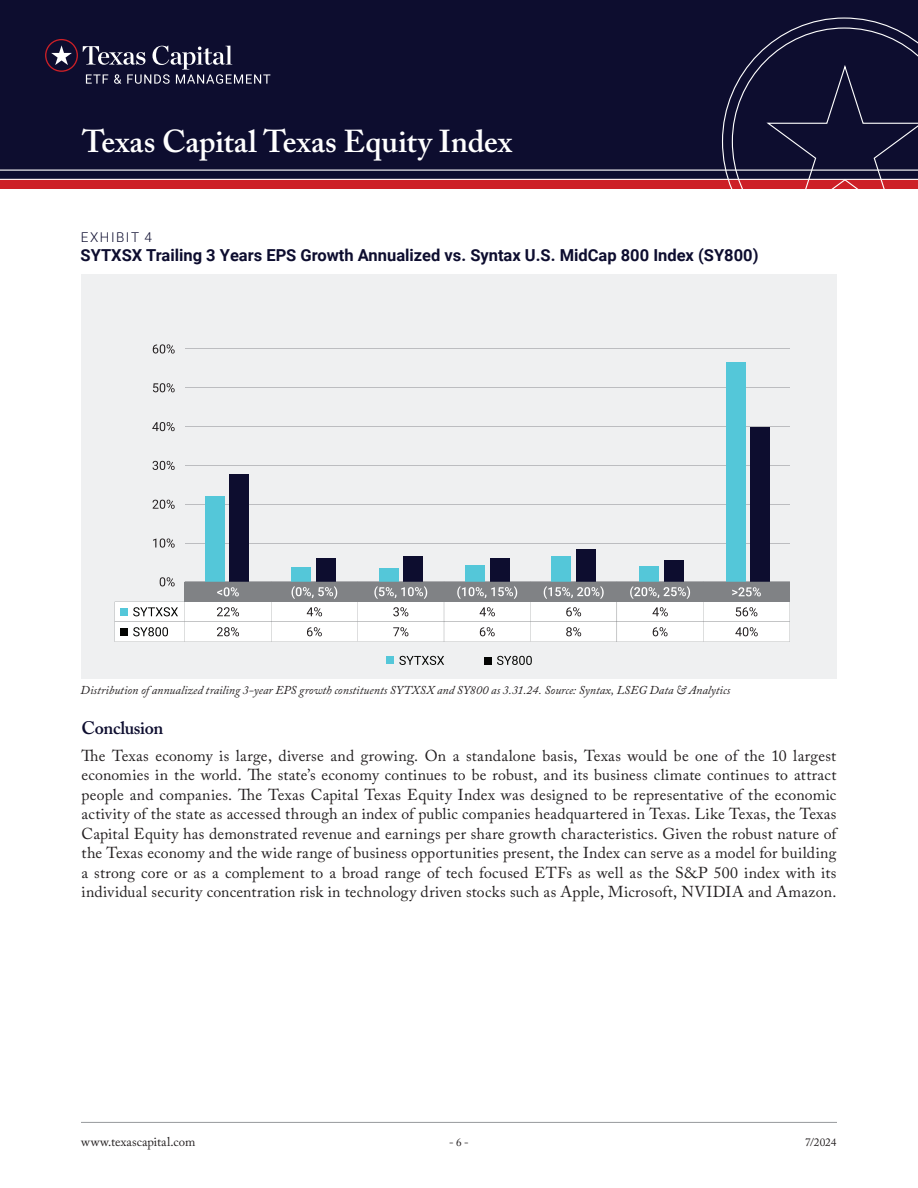
<style>
.page{position:relative;width:918px;height:1188px;background:#fff}
.page>*{position:absolute;margin:0;border:0;box-sizing:border-box;transform-origin:0 0}
.t1{font:600 31.5px "Adobe Caslon Pro";color:#fff}
.Caslon_Subheader{font:600 18px "Adobe Caslon Pro";letter-spacing:-.02em;color:#0d0d2f}
.t2{font:700 16.5px "Roboto";color:#0d0d2f}
.Body_Text{font:15.75px/19.5px "Adobe Caslon Pro";letter-spacing:.015em;color:#231f20;text-align:justify}
.t3{font:300 13.5px "Roboto";letter-spacing:.115em;color:#0d0d2f}
.t4{font:12.75px "Adobe Caslon Pro";letter-spacing:.005em;color:#231f20}
.Disclaimer{font:italic 12px "Adobe Caslon Pro";letter-spacing:.005em;color:#231f20}
.t5{font:11.25px "Adobe Caslon Pro";color:#231f20}
</style>
<div class="page">
<hr style="left:81px;top:1122px;width:756px;height:1px;background:#97999c">
<div style="left:0;top:0;width:918px;height:189px;background:#0d0d2f"></div>
<svg style="left:0;top:17px;width:918px;height:172px"></svg>
<div style="left:81px;top:274px;width:756px;height:405px;background:#eff0f1"></div>
<hr style="left:185px;top:349px;width:605px;height:1px;background:#bcbdc0">
<hr style="left:185px;top:388px;width:605px;height:1px;background:#bcbdc0">
<hr style="left:185px;top:426px;width:605px;height:1px;background:#bcbdc0">
<hr style="left:185px;top:465px;width:605px;height:1px;background:#bcbdc0">
<hr style="left:185px;top:504px;width:605px;height:1px;background:#bcbdc0">
<hr style="left:185px;top:543px;width:605px;height:1px;background:#bcbdc0">
<svg style="left:153px;top:461px;width:22px;height:9px"></svg>
<svg style="left:153px;top:500px;width:22px;height:9px"></svg>
<svg style="left:153px;top:538px;width:22px;height:10px"></svg>
<div style="left:386px;top:656px;width:8px;height:8px;background:#54c7d9"></div>
<svg style="left:399px;top:656px;width:45px;height:9px"></svg>
<div style="left:484px;top:657px;width:8px;height:8px;background:#040503"></div>
<svg style="left:497px;top:656px;width:35px;height:9px"></svg>
<div style="left:205px;top:496px;width:20px;height:86px;background:#54c7d9"></div>
<div style="left:230px;top:474px;width:19px;height:108px;background:#0d0d2f"></div>
<div style="left:291px;top:567px;width:20px;height:15px;background:#54c7d9"></div>
<div style="left:316px;top:558px;width:19px;height:24px;background:#0d0d2f"></div>
<div style="left:379px;top:569px;width:19px;height:13px;background:#54c7d9"></div>
<div style="left:403px;top:556px;width:20px;height:26px;background:#0d0d2f"></div>
<div style="left:465px;top:565px;width:20px;height:17px;background:#54c7d9"></div>
<div style="left:490px;top:559px;width:19px;height:23px;background:#0d0d2f"></div>
<div style="left:552px;top:557px;width:19px;height:25px;background:#54c7d9"></div>
<div style="left:576px;top:550px;width:20px;height:32px;background:#0d0d2f"></div>
<div style="left:640px;top:567px;width:19px;height:15px;background:#54c7d9"></div>
<div style="left:664px;top:560px;width:19px;height:22px;background:#0d0d2f"></div>
<div style="left:726px;top:362px;width:19px;height:220px;background:#54c7d9"></div>
<div style="left:750px;top:428px;width:20px;height:154px;background:#0d0d2f"></div>
<svg style="left:152px;top:422px;width:23px;height:9px"></svg>
<svg style="left:153px;top:383px;width:22px;height:9px"></svg>
<svg style="left:153px;top:344px;width:22px;height:10px"></svg>
<svg style="left:115px;top:577px;width:675px;height:65px"></svg>
<h1 class="t1" style="left:82px;top:122px;width:432px">Texas Capital Texas Equity Index</h1>
<p class="t3" style="left:81px;top:227px;width:73px">EXHIBIT 4</p>
<p class="t2" style="left:81px;top:243px;width:679px">SYTXSX Trailing 3 Years EPS Growth Annualized vs. Syntax U.S. MidCap 800 Index (SY800)</p>
<p class="Disclaimer" style="left:81px;top:683px;width:651px">Distribution of annualized trailing 3-year EPS growth constituents SYTXSX and SY800 as 3.31.24. Source: Syntax, LSEG Data &amp; Analytics</p>
<p class="Caslon_Subheader" style="left:82px;top:718px;width:83px">Conclusion</p>
<p class="Body_Text" style="left:82px;top:745px;width:757px">The Texas economy is large, diverse and growing. On a standalone basis, Texas would be one of the 10 largest economies in the world. The state’s economy continues to be robust, and its business climate continues to attract people and companies. The Texas Capital Texas Equity Index was designed to be representative of the economic activity of the state as accessed through an index of public companies headquartered in Texas. Like Texas, the Texas Capital Equity has demonstrated revenue and earnings per share growth characteristics. Given the robust nature of the Texas economy and the wide range of business opportunities present, the Index can serve as a model for building a strong core or as a complement to a broad range of tech focused ETFs as well as the S&amp;P 500 index with its individual security concentration risk in technology driven stocks such as Apple, Microsoft, NVIDIA and Amazon.</p>
<p class="t4" style="left:81px;top:1134px;width:116px">www.texascapital.com</p>
<p class="t5" style="left:449px;top:1135px;width:21px">- 6 -</p>
<p class="t5" style="left:805px;top:1135px;width:33px">7/2024</p>
</div>
